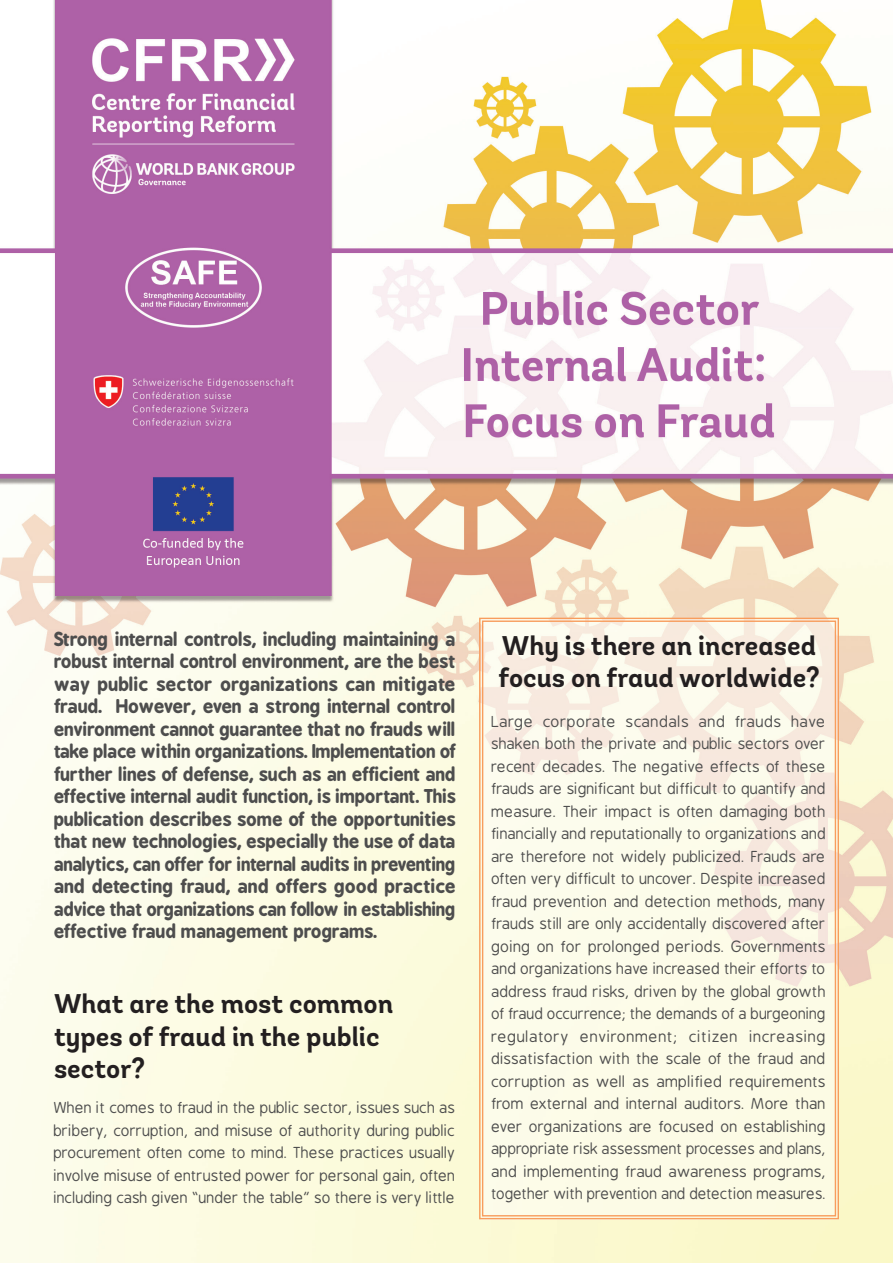
<style>
.page{position:relative;width:893px;height:1263px;background:#fff}
.page>*{position:absolute;margin:0;border:0;box-sizing:border-box;transform-origin:0 0}
.header_1{font:700 27px/32.4px "Andes";color:#231f20}
.Body_text{font:700 18px/22.5px "B Preplay";color:#4d4d4d;text-align:justify}
.Body_text-2{font:15px/22.5px "B Preplay";letter-spacing:-.005em;color:#4d4d4d;text-align:justify}
</style>
<div class="page">
<img style="left:0;top:0;width:893px;height:1263px">
<svg style="left:478px;top:617px;width:362px;height:603px;background:#fbf5e3"></svg>
<p class="Body_text" style="left:54px;top:628px;width:403px">Strong internal controls, including maintaining a robust internal control environment, are the best way public sector organizations can mitigate fraud. However, even a strong internal control environment cannot guarantee that no frauds will take place within organizations. Implementation of further lines of defense, such as an efficient and effective internal audit function, is important. This publication describes some of the opportunities that new technologies, especially the use of data analytics, can offer for internal audits in preventing and detecting fraud, and offers good practice advice that organizations can follow in establishing effective fraud management programs.</p>
<p class="header_1" style="left:54px;top:988px;width:341px">What are the most common types of fraud in the public sector?</p>
<p class="Body_text-2" style="left:54px;top:1097px;width:403px">When it comes to fraud in the public sector, issues such as bribery, corruption, and misuse of authority during public procurement often come to mind. These practices usually involve misuse of entrusted power for personal gain, often including cash given “under the table” so there is very little</p>
<p class="header_1" style="left:498px;top:630px;width:323px">Why is there an increased focus on fraud worldwide?</p>
<p class="Body_text-2" style="left:492px;top:711px;width:336px">Large corporate scandals and frauds have shaken both the private and public sectors over recent decades. The negative effects of these frauds are significant but difficult to quantify and measure. Their impact is often damaging both financially and reputationally to organizations and are therefore not widely publicized. Frauds are often very difficult to uncover. Despite increased fraud prevention and detection methods, many frauds still are only accidentally discovered after going on for prolonged periods. Governments and organizations have increased their efforts to address fraud risks, driven by the global growth of fraud occurrence; the demands of a burgeoning regulatory environment; citizen increasing dissatisfaction with the scale of the fraud and corruption as well as amplified requirements from external and internal auditors. More than ever organizations are focused on establishing appropriate risk assessment processes and plans, and implementing fraud awareness programs, together with prevention and detection measures.</p>
</div>
